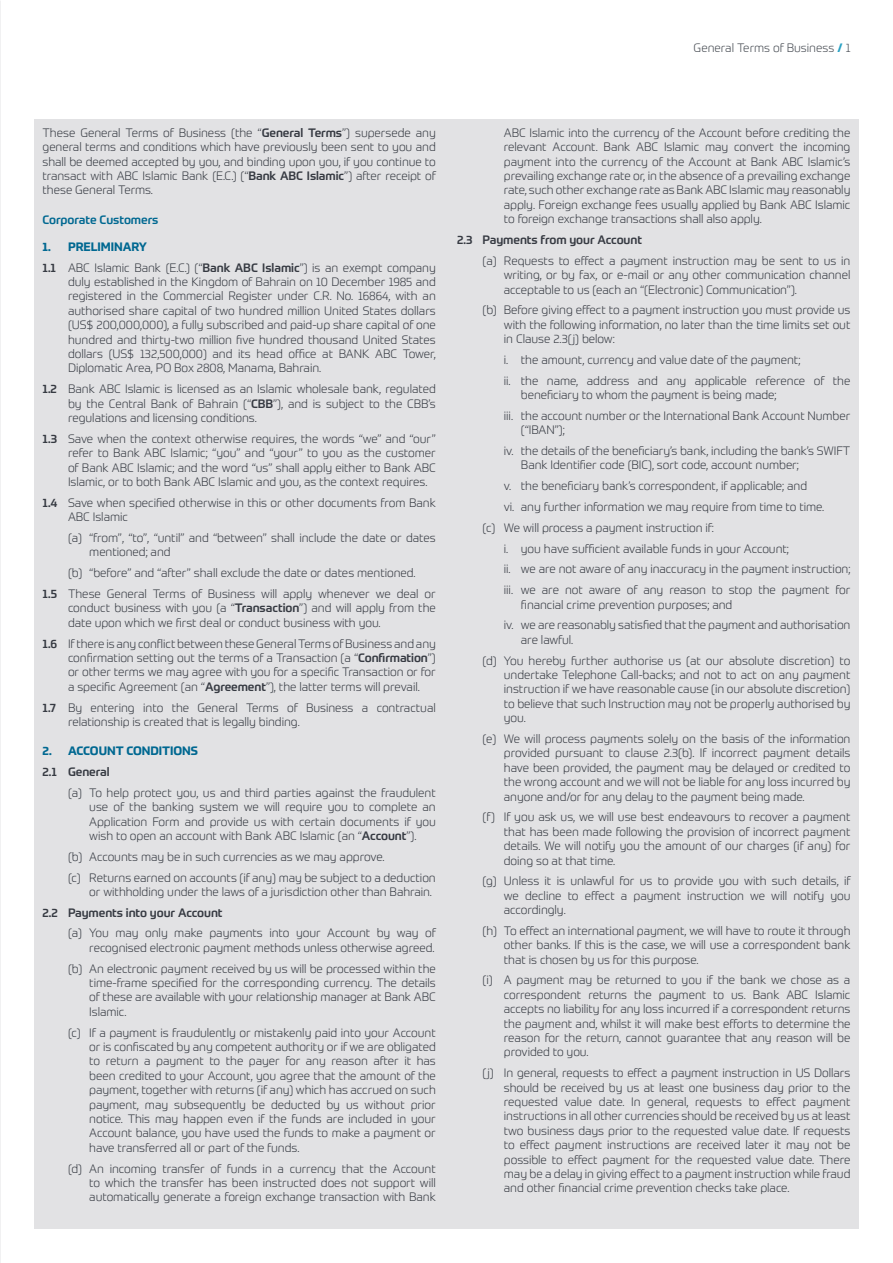
<style>
.page{position:relative;width:893px;height:1263px;background:#fff}
.page>*{position:absolute;margin:0;border:0;box-sizing:border-box;transform-origin:0 0}
.t1{font:300 12px/14.4px "Prometo";letter-spacing:-.005em;color:#363a42;text-align:justify}
.t2{font:500 12px "Prometo";letter-spacing:-.005em;color:#363a42}
.t3{font:700 12px "Prometo";letter-spacing:-.005em;color:#006891}
.t4{font:300 12px "Prometo";color:#454a51}
.t5{font:500 12px "Prometo";letter-spacing:-.005em;color:#006891}
.s1{font-weight:700;color:#28a1c4}
.s2{font-weight:500}
</style>
<div class="page">
<div style="left:34px;top:119px;width:825px;height:1110px;background:#e2e2e4"></div>
<p class="t4" style="left:694px;top:40px;width:158px">General Terms of Business <span class="s1">/</span> 1</p>
<p class="t1" style="left:43px;top:125px;width:395px">These General Terms of Business (the “<span class="s2">General Terms</span>”) supersede any general terms and conditions which have previously been sent to you and shall be deemed accepted by you, and binding upon you, if you continue to transact with ABC Islamic Bank (E.C.) (“<span class="s2">Bank ABC Islamic</span>”) after receipt of these General Terms.</p>
<p class="t5" style="left:43px;top:212px;width:118px">Corporate Customers</p>
<p class="t3" style="left:43px;top:239px;width:106px">1. PRELIMINARY</p>
<p class="t1" style="left:68px;top:260px;width:369px;text-indent:-26px"><span class="s2">1.1</span> ABC Islamic Bank (E.C.) (“<span class="s2">Bank ABC Islamic</span>”) is an exempt company duly established in the Kingdom of Bahrain on 10 December 1985 and registered in the Commercial Register under C.R. No. 16864, with an authorised share capital of two hundred million United States dollars (US$ 200,000,000), a fully subscribed and paid-up share capital of one hundred and thirty-two million five hundred thousand United States dollars (US$ 132,500,000) and its head office at BANK ABC Tower, Diplomatic Area, PO Box 2808, Manama, Bahrain.</p>
<p class="t1" style="left:68px;top:382px;width:369px;text-indent:-26px"><span class="s2">1.2</span> Bank ABC Islamic is licensed as an Islamic wholesale bank, regulated by the Central Bank of Bahrain (“<span class="s2">CBB</span>”), and is subject to the CBB’s regulations and licensing conditions.</p>
<p class="t1" style="left:68px;top:431px;width:369px;text-indent:-26px"><span class="s2">1.3</span> Save when the context otherwise requires, the words “we” and “our” refer to Bank ABC Islamic; “you” and “your” to you as the customer of Bank ABC Islamic; and the word “us” shall apply either to Bank ABC Islamic, or to both Bank ABC Islamic and you, as the context requires.</p>
<p class="t1" style="left:68px;top:495px;width:369px;text-indent:-26px"><span class="s2">1.4</span> Save when specified otherwise in this or other documents from Bank<br>ABC Islamic</p>
<p class="t1" style="left:89px;top:530px;width:348px;text-indent:-21px">(a) “from”, “to”, “until” and “between” shall include the date or dates mentioned; and</p>
<p class="t1" style="left:68px;top:566px;width:349px">(b) “before” and “after” shall exclude the date or dates mentioned.</p>
<p class="t1" style="left:68px;top:586px;width:369px;text-indent:-26px"><span class="s2">1.5</span> These General Terms of Business will apply whenever we deal or conduct business with you (a “<span class="s2">Transaction</span>”) and will apply from the date upon which we first deal or conduct business with you.</p>
<p class="t1" style="left:68px;top:636px;width:369px;text-indent:-26px"><span class="s2">1.6</span> If there is any conflict between these General Terms of Business and any confirmation setting out the terms of a Transaction (a “<span class="s2">Confirmation</span>”) or other terms we may agree with you for a specific Transaction or for a specific Agreement (an “<span class="s2">Agreement</span>”), the latter terms will prevail.</p>
<p class="t1" style="left:68px;top:700px;width:369px;text-indent:-26px"><span class="s2">1.7</span> By entering into the General Terms of Business a contractual relationship is created that is legally binding.</p>
<p class="t3" style="left:43px;top:743px;width:157px">2. ACCOUNT CONDITIONS</p>
<p class="t2" style="left:43px;top:764px;width:69px">2.1 General</p>
<p class="t1" style="left:89px;top:785px;width:348px;text-indent:-21px">(a) To help protect you, us and third parties against the fraudulent use of the banking system we will require you to complete an Application Form and provide us with certain documents if you wish to open an account with Bank ABC Islamic (an “<span class="s2">Account</span>”).</p>
<p class="t1" style="left:68px;top:849px;width:318px">(b) Accounts may be in such currencies as we may approve.</p>
<p class="t1" style="left:89px;top:870px;width:348px;text-indent:-21px">(c) Returns earned on accounts (if any) may be subject to a deduction or withholding under the laws of a jurisdiction other than Bahrain.</p>
<p class="t2" style="left:43px;top:905px;width:182px">2.2 Payments into your Account</p>
<p class="t1" style="left:68px;top:926px;width:369px;text-align:right">(a) You may only make payments into your Account by way of recognised electronic payment methods unless otherwise agreed.</p>
<p class="t1" style="left:89px;top:961px;width:348px;text-indent:-21px">(b) An electronic payment received by us will be processed within the time-frame specified for the corresponding currency. The details of these are available with your relationship manager at Bank ABC Islamic.</p>
<p class="t1" style="left:89px;top:1025px;width:348px;text-indent:-21px">(c) If a payment is fraudulently or mistakenly paid into your Account or is confiscated by any competent authority or if we are obligated to return a payment to the payer for any reason after it has been credited to your Account, you agree that the amount of the payment, together with returns (if any) which has accrued on such payment, may subsequently be deducted by us without prior notice. This may happen even if the funds are included in your Account balance, you have used the funds to make a payment or have transferred all or part of the funds.</p>
<p class="t1" style="left:89px;top:1161px;width:348px;text-indent:-21px">(d) An incoming transfer of funds in a currency that the Account to which the transfer has been instructed does not support will automatically generate a foreign exchange transaction with Bank</p>
<p class="t1" style="left:504px;top:125px;width:348px">ABC Islamic into the currency of the Account before crediting the relevant Account. Bank ABC Islamic may convert the incoming payment into the currency of the Account at Bank ABC Islamic’s prevailing exchange rate or, in the absence of a prevailing exchange rate, such other exchange rate as Bank ABC Islamic may reasonably apply. Foreign exchange fees usually applied by Bank ABC Islamic to foreign exchange transactions shall also apply.</p>
<p class="t2" style="left:457px;top:232px;width:186px">2.3 Payments from your Account</p>
<p class="t1" style="left:504px;top:253px;width:348px;text-indent:-21px">(a) Requests to effect a payment instruction may be sent to us in writing, or by fax, or e-mail or any other communication channel acceptable to us (each an “(Electronic) Communication”).</p>
<p class="t1" style="left:504px;top:303px;width:348px;text-indent:-21px">(b) Before giving effect to a payment instruction you must provide us with the following information, no later than the time limits set out in Clause 2.3(j) below:</p>
<p class="t1" style="left:504px;top:352px;width:298px">i. the amount, currency and value date of the payment;</p>
<p class="t1" style="left:521px;top:373px;width:331px;text-indent:-17px">ii. the name, address and any applicable reference of the beneficiary to whom the payment is being made;</p>
<p class="t1" style="left:521px;top:408px;width:331px;text-indent:-17px">iii. the account number or the International Bank Account Number (“IBAN”);</p>
<p class="t1" style="left:521px;top:443px;width:331px;text-indent:-17px">iv. the details of the beneficiary’s bank, including the bank’s SWIFT<br>Bank Identifier code (BIC), sort code, account number;</p>
<p class="t1" style="left:504px;top:479px;width:305px">v. the beneficiary bank’s correspondent, if applicable; and</p>
<p class="t1" style="left:504px;top:499px;width:322px">vi. any further information we may require from time to time.</p>
<p class="t1" style="left:483px;top:520px;width:233px">(c) We will process a payment instruction if:</p>
<p class="t1" style="left:504px;top:541px;width:287px">i. you have sufficient available funds in your Account;</p>
<p class="t1" style="left:504px;top:562px;width:348px">ii. we are not aware of any inaccuracy in the payment instruction;</p>
<p class="t1" style="left:521px;top:583px;width:331px;text-indent:-17px">iii. we are not aware of any reason to stop the payment for financial crime prevention purposes; and</p>
<p class="t1" style="left:521px;top:618px;width:331px;text-indent:-17px">iv. we are reasonably satisfied that the payment and authorisation are lawful.</p>
<p class="t1" style="left:504px;top:653px;width:348px;text-indent:-21px">(d) You hereby further authorise us (at our absolute discretion) to undertake Telephone Call-backs; and not to act on any payment instruction if we have reasonable cause (in our absolute discretion) to believe that such Instruction may not be properly authorised by you.</p>
<p class="t1" style="left:504px;top:731px;width:348px;text-indent:-21px">(e) We will process payments solely on the basis of the information provided pursuant to clause 2.3(b). If incorrect payment details have been provided, the payment may be delayed or credited to the wrong account and we will not be liable for any loss incurred by anyone and/or for any delay to the payment being made.</p>
<p class="t1" style="left:504px;top:810px;width:348px;text-indent:-21px">(f) If you ask us, we will use best endeavours to recover a payment that has been made following the provision of incorrect payment details. We will notify you the amount of our charges (if any) for doing so at that time.</p>
<p class="t1" style="left:504px;top:874px;width:348px;text-indent:-21px">(g) Unless it is unlawful for us to provide you with such details, if we decline to effect a payment instruction we will notify you accordingly.</p>
<p class="t1" style="left:504px;top:923px;width:348px;text-indent:-21px">(h) To effect an international payment, we will have to route it through other banks. If this is the case, we will use a correspondent bank that is chosen by us for this purpose.</p>
<p class="t1" style="left:504px;top:973px;width:348px;text-indent:-21px">(i) A payment may be returned to you if the bank we chose as a correspondent returns the payment to us. Bank ABC Islamic accepts no liability for any loss incurred if a correspondent returns the payment and, whilst it will make best efforts to determine the reason for the return, cannot guarantee that any reason will be provided to you.</p>
<p class="t1" style="left:504px;top:1066px;width:348px;text-indent:-21px">(j) In general, requests to effect a payment instruction in US Dollars should be received by us at least one business day prior to the requested value date. In general, requests to effect payment instructions in all other currencies should be received by us at least two business days prior to the requested value date. If requests to effect payment instructions are received later it may not be possible to effect payment for the requested value date. There may be a delay in giving effect to a payment instruction while fraud and other financial crime prevention checks take place.</p>
</div>
